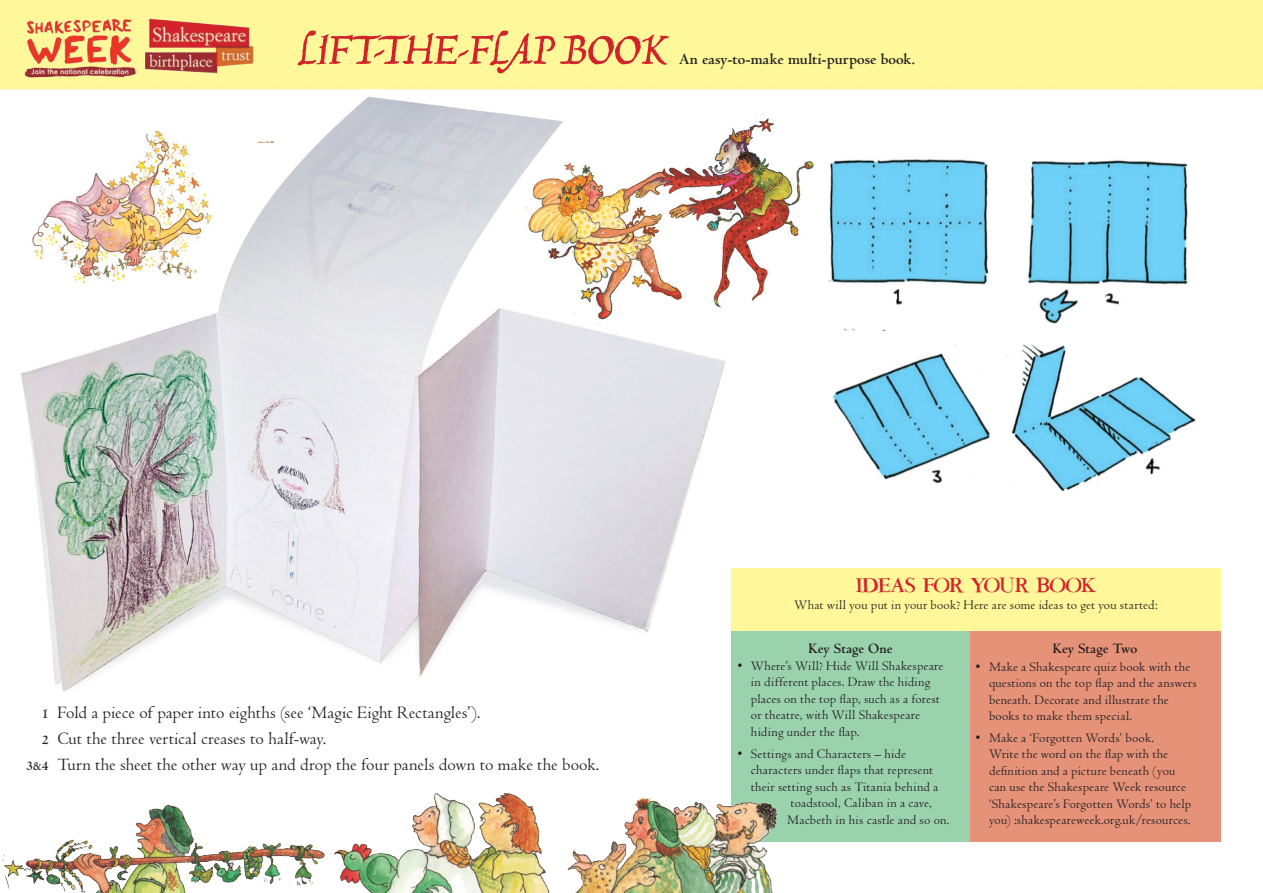
<style>
.page{position:relative;width:1263px;height:893px;background:#fff}
.page>*{position:absolute;margin:0;border:0;box-sizing:border-box;transform-origin:0 0}
.Big_Header{font:79.5px "Ludovico Woodcut";letter-spacing:.005em;color:#d1232a}
.Ideas_Subhead{font:24px "Bob Graham";letter-spacing:-.025em;color:#d1232a}
.Body_Unlisted_List{font:18px "Centaur";color:#231f20}
.Intro{font:700 16.5px "Centaur";letter-spacing:.005em;color:#231f20}
.Box_Sub-head{font:700 15px "Centaur";color:#231f20}
.Box_Text{font:13.5px/16.5px "Centaur";letter-spacing:.015em;color:#231f20}
.s1{font-weight:700;font-size:13.5px}
</style>
<div class="page">
<img style="left:0;top:0;width:1263px;height:893px">
<img style="left:14px;top:11px;width:248px;height:74px">
<div style="left:731px;top:568px;width:489px;height:63px;background:#fff79a"></div>
<div style="left:731px;top:631px;width:238px;height:211px;background:#9ad2ae"></div>
<div style="left:969px;top:631px;width:251px;height:211px;background:#e59279"></div>
<img style="left:257px;top:123px;width:28px;height:19px">
<p class="Big_Header" style="left:298px;top:-10px;width:370px">LIFT-THE-FLAPBOOK</p>
<p class="Intro" style="left:679px;top:50px;width:237px">An easy-to-make multi-purpose book.</p>
<p class="Body_Unlisted_List" style="left:42px;top:702px;width:440px"><span class="s1">1</span> Fold a piece of paper into eighths (see ‘Magic Eight Rectangles’).</p>
<p class="Body_Unlisted_List" style="left:42px;top:729px;width:286px"><span class="s1">2</span> Cut the three vertical creases to half-way.</p>
<p class="Body_Unlisted_List" style="left:26px;top:755px;width:575px"><span class="s1">3&amp;4</span> Turn the sheet the other way up and drop the four panels down to make the book.</p>
<p class="Ideas_Subhead" style="left:856px;top:570px;width:241px">IDEAS FOR YOUR BOOK</p>
<p class="Box_Text" style="left:794px;top:596px;width:365px">What will you put in your book? Here are some ideas to get you started:</p>
<p class="Box_Sub-head" style="left:808px;top:640px;width:85px">Key Stage One</p>
<p class="Box_Text" style="left:751px;top:658px;width:194px;text-indent:-14px">• Where’s Will? Hide Will Shakespeare in different places. Draw the hiding places on the top flap, such as a forest or theatre, with Will Shakespeare hiding under the flap.</p>
<p class="Box_Text" style="left:737px;top:745px;width:170px">• Settings and Characters – hide</p>
<p class="Box_Text" style="left:751px;top:762px;width:184px">characters under flaps that represent</p>
<p class="Box_Text" style="left:751px;top:778px;width:189px">their setting such as Titania behind a</p>
<p class="Box_Text" style="left:791px;top:795px;width:143px">toadstool, Caliban in a cave,</p>
<p class="Box_Text" style="left:787px;top:811px;width:164px">Macbeth in his castle and so on.</p>
<p class="Box_Sub-head" style="left:1053px;top:641px;width:86px">Key Stage Two</p>
<p class="Box_Text" style="left:989px;top:658px;width:209px;text-indent:-14px">• Make a Shakespeare quiz book with the questions on the top flap and the answers beneath. Decorate and illustrate the books to make them special.</p>
<p class="Box_Text" style="left:989px;top:730px;width:204px;text-indent:-14px">• Make a ‘Forgotten Words’ book.<br>Write the word on the flap with the definition and a picture beneath (you can use the Shakespeare Week resource ‘Shakespeare’s Forgotten Words’ to help you) :shakespeareweek.org.uk/resources.</p>
</div>
